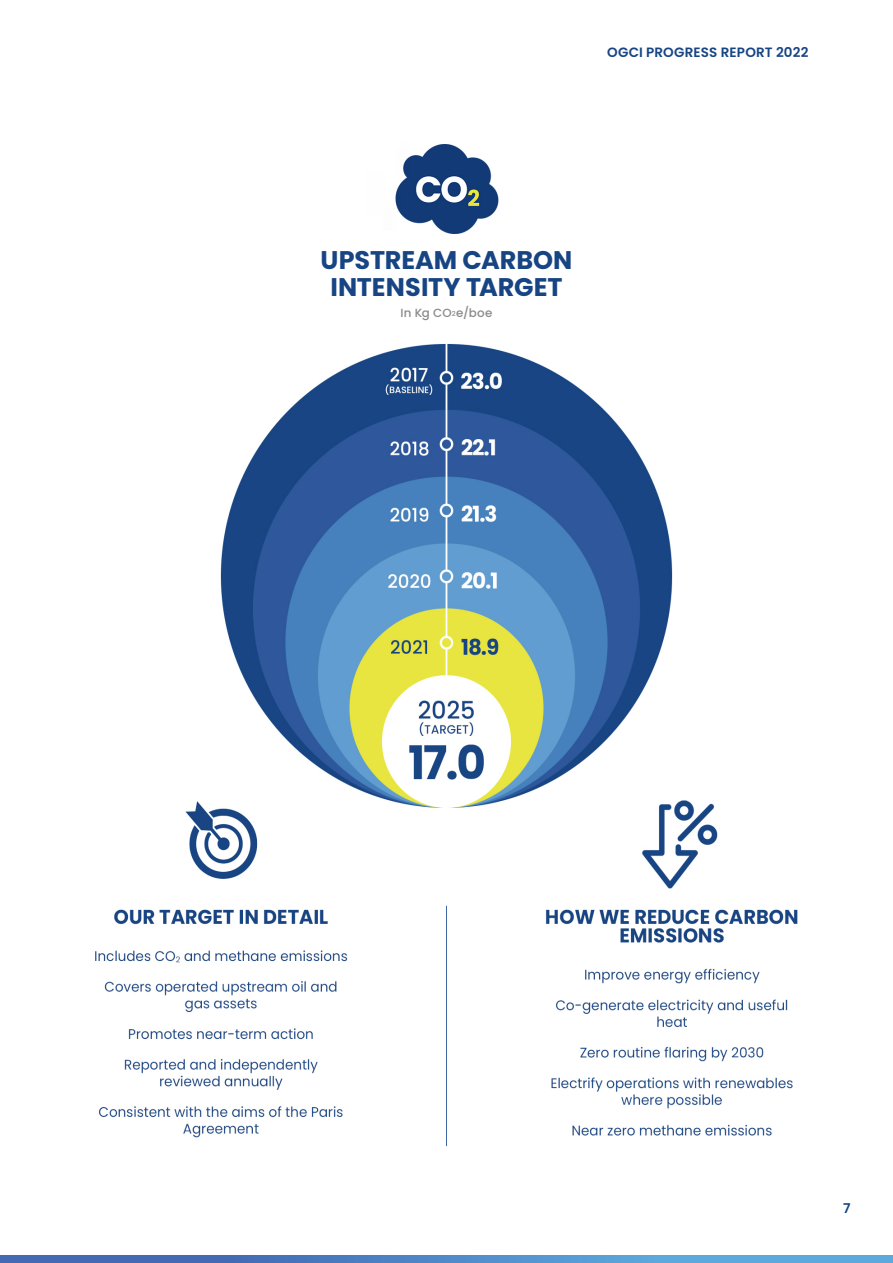
<style>
.page{position:relative;width:893px;height:1263px;background:#fff}
.page>*{position:absolute;margin:0;border:0;box-sizing:border-box;transform-origin:0 0}
.t1{font:700 25.5px/27px "Poppins";letter-spacing:-.005em;color:#174483;text-align:center}
.t2{font:600 13.5px "Poppins";letter-spacing:.015em;color:#174483}
.t3{font:500 11.85px "Poppins";letter-spacing:.02em;color:#8a8a89}
.s1{font-size:6.9px}
</style>
<div class="page">
<svg style="left:0;top:1256px;width:893px;height:7px;background:#5089c8"></svg>
<img style="left:95px;top:144px;width:703px;height:1003px">
<div style="left:302px;top:238px;width:289px;height:54px;background:#fff"></div>
<div style="left:381px;top:300px;width:131px;height:22px;background:#fff"></div>
<div style="left:302px;top:242px;width:289px;height:54px;background:#fff"></div>
<p class="t2" style="left:607px;top:44px;width:203px">OGCI PROGRESS REPORT 2022</p>
<p class="t1" style="left:321px;top:243px;width:253px">UPSTREAM CARBON<br>INTENSITY TARGET</p>
<p class="t3" style="left:401px;top:306px;width:93px">In Kg CO<span class="s1">2</span>e/boe</p>
<p class="t1" style="left:321px;top:247px;width:253px">UPSTREAM CARBON<br>INTENSITY TARGET</p>
<p class="t2" style="left:843px;top:1200px;width:9px">7</p>
</div>
